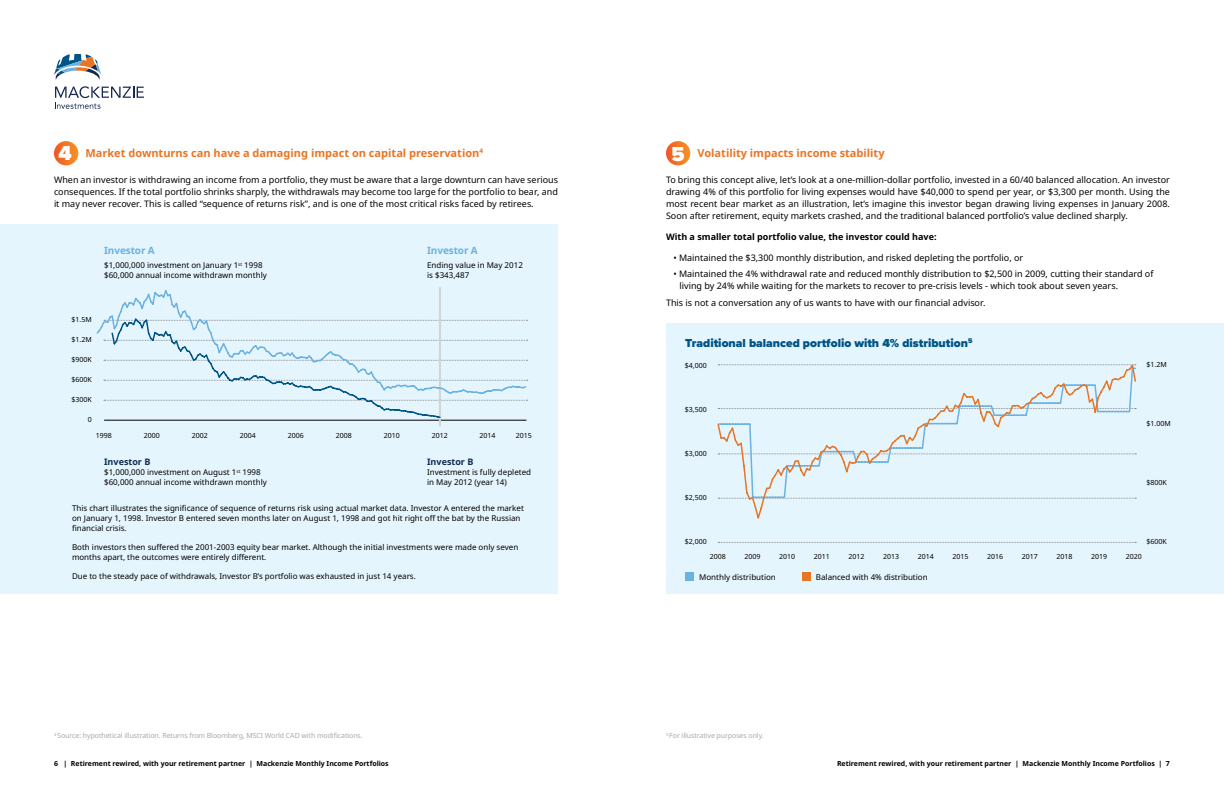
<style>
.page{position:relative;width:1224px;height:792px;background:#fff}
.page>*{position:absolute;margin:0;border:0;box-sizing:border-box;transform-origin:0 0}
.t1{font:900 21px "Proxima Nova";color:#fff}
.t2{font:900 12px "Proxima Nova";color:#005486}
.t3{font:700 11px "Noto Sans";color:#e87524}
.t4{font:700 10px "Noto Sans";letter-spacing:-.01em;color:#6ab2e2}
.t5{font:9px/12px "Noto Sans";color:#000;text-align:justify}
.t6{font:700 9px "Noto Sans";color:#000}
.t7{font:700 9px "Noto Sans";color:#0f2d52}
.t8{font:8px/10px "Noto Sans";color:#000}
.t9{font:7px "Noto Sans";color:#000}
.t10{font:700 7px "Noto Sans";color:#000}
.t11{font:7px "Noto Sans";letter-spacing:-.01em;color:#a7a9ac}
</style>
<div class="page">
<div style="left:0;top:225px;width:558px;height:369px;background:#e5f5fd"></div>
<div style="left:666px;top:324px;width:558px;height:270px;background:#e5f5fd"></div>
<svg style="left:54px;top:54px;width:47px;height:26px"></svg>
<svg style="left:55px;top:86px;width:89px;height:23px"></svg>
<div style="left:54px;top:141px;width:24px;height:24px;background:linear-gradient(to right,#f15724,#f79024);border-radius:12px"></div>
<div style="left:666px;top:141px;width:24px;height:24px;background:linear-gradient(to right,#f15724,#f79024);border-radius:12px"></div>
<hr style="left:104px;top:420px;width:423px;height:1px;background:#000">
<hr style="left:439px;top:287px;width:2px;height:139px;background:#d1d3d4">
<svg style="left:96px;top:290px;width:94px;height:91px"></svg>
<svg style="left:104px;top:317px;width:424px;height:101px"></svg>
<svg style="left:718px;top:542px;width:418px;height:1px"></svg>
<div style="left:685px;top:573px;width:9px;height:8px;background:#6ab2e2"></div>
<div style="left:803px;top:573px;width:8px;height:8px;background:#e87524"></div>
<svg style="left:717px;top:364px;width:420px;height:155px"></svg>
<h1 class="t1" style="left:59px;top:137px;width:15px">4</h1>
<h1 class="t1" style="left:672px;top:138px;width:15px">5</h1>
<p class="t3" style="left:86px;top:145px;width:399px">Market downturns can have a damaging impact on capital preservation<sup>4</sup></p>
<p class="t5" style="left:54px;top:174px;width:506px">When an investor is withdrawing an income from a portfolio, they must be aware that a large downturn can have serious consequences. If the total portfolio shrinks sharply, the withdrawals may become too large for the portfolio to bear, and it may never recover. This is called “sequence of returns risk”, and is one of the most critical risks faced by retirees.</p>
<p class="t3" style="left:698px;top:145px;width:189px">Volatility impacts income stability</p>
<p class="t5" style="left:666px;top:174px;width:506px">To bring this concept alive, let’s look at a one-million-dollar portfolio, invested in a 60/40 balanced allocation. An investor drawing 4% of this portfolio for living expenses would have $40,000 to spend per year, or $3,300 per month. Using the most recent bear market as an illustration, let’s imagine this investor began drawing living expenses in January 2008.<br>Soon after retirement, equity markets crashed, and the traditional balanced portfolio’s value declined sharply.</p>
<p class="t6" style="left:666px;top:230px;width:272px">With a smaller total portfolio value, the investor could have:</p>
<p class="t5" style="left:673px;top:252px;width:351px">• Maintained the $3,300 monthly distribution, and risked depleting the portfolio, or</p>
<p class="t5" style="left:680px;top:268px;width:476px;text-indent:-6px">• Maintained the 4% withdrawal rate and reduced monthly distribution to $2,500 in 2009, cutting their standard of living by 24% while waiting for the markets to recover to pre-crisis levels - which took about seven years.</p>
<p class="t5" style="left:666px;top:296px;width:321px">This is not a conversation any of us wants to have with our financial advisor.</p>
<p class="t4" style="left:104px;top:243px;width:52px">Investor A</p>
<p class="t8" style="left:104px;top:261px;width:164px">$1,000,000 investment on January 1<sup>st</sup> 1998 $60,000 annual income withdrawn monthly</p>
<p class="t4" style="left:427px;top:243px;width:52px">Investor A</p>
<p class="t8" style="left:427px;top:261px;width:97px">Ending value in May 2012 is $343,487</p>
<p class="t9" style="left:72px;top:314px;width:22px">$1.5M</p>
<p class="t9" style="left:72px;top:334px;width:22px">$1.2M</p>
<p class="t9" style="left:71px;top:354px;width:22px">$900K</p>
<p class="t9" style="left:71px;top:374px;width:22px">$600K</p>
<p class="t9" style="left:71px;top:394px;width:22px">$300K</p>
<p class="t9" style="left:88px;top:414px;width:6px">0</p>
<p class="t9" style="left:96px;top:431px;width:18px">1998</p>
<p class="t9" style="left:144px;top:431px;width:18px">2000</p>
<p class="t9" style="left:192px;top:431px;width:18px">2002</p>
<p class="t9" style="left:240px;top:431px;width:18px">2004</p>
<p class="t9" style="left:288px;top:431px;width:18px">2006</p>
<p class="t9" style="left:336px;top:431px;width:18px">2008</p>
<p class="t9" style="left:384px;top:431px;width:18px">2010</p>
<p class="t9" style="left:432px;top:431px;width:18px">2012</p>
<p class="t9" style="left:480px;top:431px;width:18px">2014</p>
<p class="t9" style="left:516px;top:431px;width:18px">2015</p>
<p class="t7" style="left:104px;top:456px;width:48px">Investor B</p>
<p class="t8" style="left:104px;top:468px;width:164px">$1,000,000 investment on August 1<sup>st</sup> 1998 $60,000 annual income withdrawn monthly</p>
<p class="t7" style="left:427px;top:456px;width:48px">Investor B</p>
<p class="t8" style="left:427px;top:468px;width:106px">Investment is fully depleted in May 2012 (year 14)</p>
<p class="t8" style="left:72px;top:504px;width:453px">This chart illustrates the significance of sequence of returns risk using actual market data. Investor A entered the market on January 1, 1998. Investor B entered seven months later on August 1, 1998 and got hit right off the bat by the Russian financial crisis.</p>
<p class="t8" style="left:72px;top:543px;width:448px">Both investors then suffered the 2001-2003 equity bear market. Although the initial investments were made only seven months apart, the outcomes were entirely different.</p>
<p class="t8" style="left:72px;top:572px;width:345px">Due to the steady pace of withdrawals, Investor B’s portfolio was exhausted in just 14 years.</p>
<h2 class="t2" style="left:685px;top:334px;width:289px">Traditional balanced portfolio with 4% distribution<sup>5</sup></h2>
<p class="t9" style="left:685px;top:361px;width:23px">$4,000</p>
<p class="t9" style="left:685px;top:405px;width:23px">$3,500</p>
<p class="t9" style="left:685px;top:449px;width:23px">$3,000</p>
<p class="t9" style="left:685px;top:493px;width:23px">$2,500</p>
<p class="t9" style="left:685px;top:537px;width:23px">$2,000</p>
<p class="t9" style="left:1147px;top:360px;width:22px">$1.2M</p>
<p class="t9" style="left:1147px;top:419px;width:26px">$1.00M</p>
<p class="t9" style="left:1147px;top:478px;width:22px">$800K</p>
<p class="t9" style="left:1147px;top:537px;width:22px">$600K</p>
<p class="t9" style="left:710px;top:551px;width:18px">2008</p>
<p class="t9" style="left:744px;top:551px;width:18px">2009</p>
<p class="t9" style="left:779px;top:551px;width:18px">2010</p>
<p class="t9" style="left:814px;top:551px;width:18px">2011</p>
<p class="t9" style="left:848px;top:551px;width:18px">2012</p>
<p class="t9" style="left:883px;top:551px;width:18px">2013</p>
<p class="t9" style="left:918px;top:551px;width:18px">2014</p>
<p class="t9" style="left:952px;top:551px;width:18px">2015</p>
<p class="t9" style="left:987px;top:551px;width:18px">2016</p>
<p class="t9" style="left:1022px;top:551px;width:18px">2017</p>
<p class="t9" style="left:1056px;top:551px;width:18px">2018</p>
<p class="t9" style="left:1091px;top:551px;width:18px">2019</p>
<p class="t9" style="left:1126px;top:551px;width:18px">2020</p>
<p class="t8" style="left:699px;top:572px;width:78px">Monthly distribution</p>
<p class="t8" style="left:816px;top:572px;width:113px">Balanced with 4% distribution</p>
<p class="t11" style="left:54px;top:731px;width:310px"><sup>4</sup> Source: hypothetical illustration. Returns from Bloomberg, MSCI World CAD with modifications.</p>
<p class="t11" style="left:666px;top:731px;width:99px"><sup>5</sup> For illustrative purposes only.</p>
<p class="t10" style="left:54px;top:759px;width:336px">6 | Retirement rewired, with your retirement partner | Mackenzie Monthly Income Portfolios</p>
<p class="t10" style="left:837px;top:759px;width:334px">Retirement rewired, with your retirement partner | Mackenzie Monthly Income Portfolios | 7</p>
</div>
